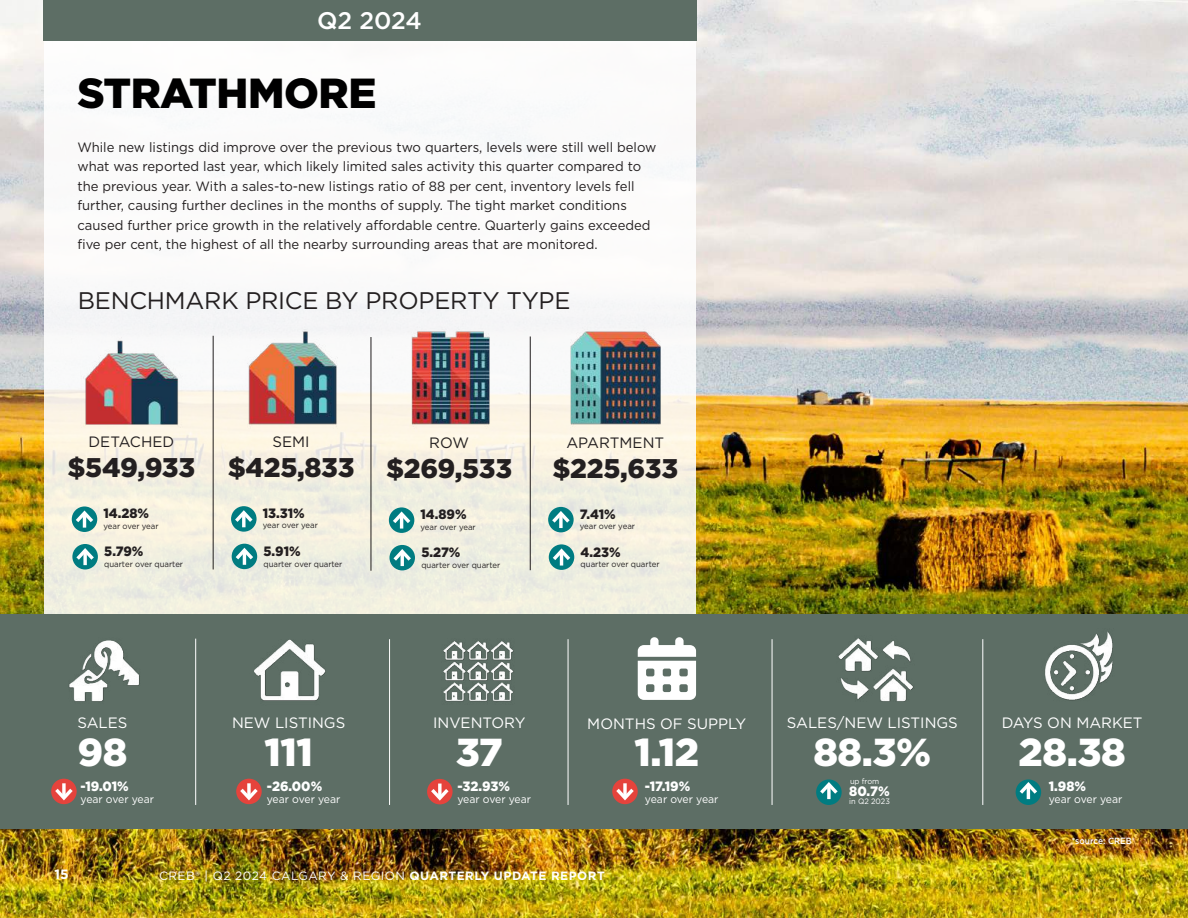
<style>
.page{position:relative;width:1188px;height:918px;background:#fff}
.page>*{position:absolute;margin:0;border:0;box-sizing:border-box;transform-origin:0 0}
.t1{font:900 42px "Gotham";letter-spacing:-.01em;color:#000}
.t2{font:900 39px "Gotham";letter-spacing:-.01em;color:#fff}
.t3{font:900 27px "Gotham";letter-spacing:-.01em;color:#231f20}
.t4{font:24px "Gotham";letter-spacing:-.01em;color:#231f20}
.t5{font:500 24px "Gotham";letter-spacing:-.005em;color:#fff}
.t6{font:15px "Gotham";color:#fff}
.t7{font:15px "Gotham";color:#231f20}
.t8{font:900 13.65px "Gotham";color:#fff;scale:.95 1}
.t9{font:13.5px/19.5px "Gotham";color:#231f20}
.t10{font:900 13.5px "Gotham";color:#231f20;scale:.95 1}
.t11{font:900 13.5px "Gotham";color:#fff;scale:.95 1}
.t12{font:700 13.5px "Gotham";color:#fff}
.t13{font:12px "Gotham";letter-spacing:.04em;color:#fff}
.t14{font:10.95px "Gotham";color:#fff;scale:.95 1}
.t15{font:500 9px "Gotham";color:#fff;scale:.93 1}
.t16{font:8.25px "Gotham";color:#231f20;scale:.95 1}
.t17{font:7.8px "Gotham";color:#fff;scale:.96 1}
.s1{font-weight:700}
</style>
<div class="page">
<img style="left:0;top:0;width:1188px;height:918px">
<svg style="left:44px;top:50px;width:652px;height:564px"></svg>
<div style="left:33px;top:0;width:673px;height:50px;background:#fff;opacity:.75"></div>
<div style="left:43px;top:0;width:653px;height:40px;background:#5d6e65"></div>
<svg style="left:72px;top:506px;width:25px;height:26px"></svg>
<hr style="left:83px;top:513px;width:3px;height:15px;background:#fff">
<svg style="left:72px;top:508px;width:25px;height:18px"></svg>
<hr style="left:213px;top:336px;width:1px;height:233px;background:#231f20">
<svg style="left:72px;top:544px;width:26px;height:25px"></svg>
<svg style="left:73px;top:546px;width:24px;height:17px"></svg>
<svg style="left:231px;top:506px;width:26px;height:26px"></svg>
<svg style="left:231px;top:508px;width:25px;height:18px"></svg>
<div style="left:232px;top:544px;width:25px;height:25px;background:#007c81;border-radius:50%"></div>
<hr style="left:243px;top:550px;width:3px;height:15px;background:#fff">
<svg style="left:232px;top:545px;width:25px;height:18px"></svg>
<hr style="left:371px;top:337px;width:1px;height:234px;background:#231f20">
<svg style="left:389px;top:507px;width:25px;height:26px"></svg>
<hr style="left:400px;top:514px;width:3px;height:15px;background:#fff">
<svg style="left:389px;top:509px;width:25px;height:18px"></svg>
<div style="left:389px;top:545px;width:26px;height:25px;background:#007c81;border-radius:50%"></div>
<hr style="left:401px;top:551px;width:3px;height:15px;background:#fff">
<svg style="left:390px;top:546px;width:25px;height:18px"></svg>
<hr style="left:530px;top:337px;width:1px;height:233px;background:#231f20">
<svg style="left:548px;top:507px;width:26px;height:25px"></svg>
<svg style="left:549px;top:508px;width:24px;height:18px"></svg>
<svg style="left:549px;top:544px;width:25px;height:26px"></svg>
<hr style="left:560px;top:551px;width:3px;height:15px;background:#fff">
<svg style="left:549px;top:546px;width:25px;height:18px"></svg>
<div style="left:0;top:614px;width:1188px;height:215px;background:#5d6e65"></div>
<img style="left:69px;top:640px;width:71px;height:61px">
<img style="left:254px;top:639px;width:72px;height:62px">
<img style="left:443px;top:641px;width:71px;height:61px">
<svg style="left:427px;top:779px;width:26px;height:25px"></svg>
<svg style="left:428px;top:785px;width:24px;height:18px"></svg>
<img style="left:838px;top:638px;width:76px;height:64px">
<img style="left:1045px;top:631px;width:68px;height:70px">
<svg style="left:816px;top:779px;width:26px;height:26px"></svg>
<svg style="left:817px;top:779px;width:24px;height:18px"></svg>
<svg style="left:638px;top:637px;width:58px;height:63px"></svg>
<hr style="left:195px;top:639px;width:1px;height:166px;background:#fff">
<hr style="left:389px;top:639px;width:1px;height:166px;background:#fff">
<hr style="left:568px;top:639px;width:1px;height:166px;background:#fff">
<hr style="left:772px;top:639px;width:1px;height:166px;background:#fff">
<hr style="left:982px;top:639px;width:1px;height:166px;background:#fff">
<svg style="left:612px;top:779px;width:26px;height:25px"></svg>
<svg style="left:613px;top:785px;width:24px;height:18px"></svg>
<img style="left:74px;top:325px;width:115px;height:115px">
<img style="left:235px;top:320px;width:115px;height:115px">
<img style="left:393px;top:320px;width:115px;height:115px">
<img style="left:558px;top:320px;width:115px;height:115px">
<div style="left:1016px;top:779px;width:25px;height:26px;background:#007c81;border-radius:50%"></div>
<hr style="left:1027px;top:784px;width:3px;height:15px;background:#fff">
<svg style="left:1016px;top:779px;width:25px;height:18px"></svg>
<svg style="left:236px;top:779px;width:26px;height:25px"></svg>
<svg style="left:237px;top:785px;width:24px;height:18px"></svg>
<svg style="left:51px;top:779px;width:26px;height:25px"></svg>
<svg style="left:52px;top:785px;width:24px;height:18px"></svg>
<h3 class="t5" style="left:317px;top:5px;width:106px">Q2 2024</h3>
<h1 class="t1" style="left:77px;top:64px;width:301px">STRATHMORE</h1>
<p class="t9" style="left:77px;top:137px;width:580px">While new listings did improve over the previous two quarters, levels were still well below what was reported last year, which likely limited sales activity this quarter compared to the previous year. With a sales-to-new listings ratio of 88 per cent, inventory levels fell further, causing further declines in the months of supply. The tight market conditions caused further price growth in the relatively affordable centre. Quarterly gains exceeded five per cent, the highest of all the nearby surrounding areas that are monitored.</p>
<h3 class="t4" style="left:78px;top:285px;width:494px">BENCHMARK PRICE BY PROPERTY TYPE</h3>
<p class="t7" style="left:89px;top:433px;width:87px">DETACHED</p>
<h3 class="t3" style="left:68px;top:449px;width:129px">$549,933</h3>
<p class="t10" style="left:103px;top:504px;width:49px">14.28%</p>
<p class="t16" style="left:103px;top:521px;width:60px">year over year</p>
<p class="t10" style="left:104px;top:542px;width:43px">5.79%</p>
<p class="t16" style="left:104px;top:559px;width:85px">quarter over quarter</p>
<p class="t7" style="left:273px;top:432px;width:39px">SEMI</p>
<h3 class="t3" style="left:228px;top:449px;width:128px">$425,833</h3>
<p class="t10" style="left:263px;top:504px;width:46px">13.31%</p>
<p class="t16" style="left:263px;top:520px;width:60px">year over year</p>
<p class="t10" style="left:264px;top:542px;width:41px">5.91%</p>
<p class="t16" style="left:264px;top:558px;width:85px">quarter over quarter</p>
<p class="t7" style="left:429px;top:433px;width:41px">ROW</p>
<h3 class="t3" style="left:386px;top:450px;width:128px">$269,533</h3>
<p class="t10" style="left:421px;top:505px;width:50px">14.89%</p>
<p class="t16" style="left:421px;top:522px;width:60px">year over year</p>
<p class="t10" style="left:421px;top:543px;width:43px">5.27%</p>
<p class="t16" style="left:421px;top:560px;width:85px">quarter over quarter</p>
<p class="t7" style="left:566px;top:433px;width:99px">APARTMENT</p>
<h3 class="t3" style="left:553px;top:449px;width:127px">$225,633</h3>
<p class="t10" style="left:580px;top:505px;width:39px">7.41%</p>
<p class="t16" style="left:580px;top:521px;width:60px">year over year</p>
<p class="t10" style="left:581px;top:543px;width:44px">4.23%</p>
<p class="t16" style="left:581px;top:559px;width:85px">quarter over quarter</p>
<p class="t6" style="left:77px;top:713px;width:52px">SALES</p>
<h2 class="t2" style="left:77px;top:725px;width:51px">98</h2>
<p class="t6" style="left:232px;top:713px;width:115px">NEW LISTINGS</p>
<h2 class="t2" style="left:264px;top:725px;width:50px">111</h2>
<p class="t6" style="left:433px;top:713px;width:94px">INVENTORY</p>
<h2 class="t2" style="left:456px;top:725px;width:48px">37</h2>
<p class="t6" style="left:587px;top:714px;width:161px">MONTHS OF SUPPLY</p>
<h2 class="t2" style="left:634px;top:726px;width:66px">1.12</h2>
<p class="t6" style="left:787px;top:713px;width:173px">SALES/NEW LISTINGS</p>
<h2 class="t2" style="left:813px;top:725px;width:119px">88.3%</h2>
<p class="t6" style="left:1002px;top:713px;width:142px">DAYS ON MARKET</p>
<h2 class="t2" style="left:1019px;top:725px;width:109px">28.38</h2>
<p class="t11" style="left:81px;top:777px;width:52px">-19.01%</p>
<p class="t14" style="left:81px;top:792px;width:79px">year over year</p>
<p class="t11" style="left:267px;top:777px;width:60px">-26.00%</p>
<p class="t14" style="left:267px;top:792px;width:79px">year over year</p>
<p class="t11" style="left:457px;top:777px;width:57px">-32.93%</p>
<p class="t14" style="left:457px;top:792px;width:79px">year over year</p>
<p class="t11" style="left:645px;top:777px;width:49px">-17.19%</p>
<p class="t14" style="left:645px;top:792px;width:79px">year over year</p>
<p class="t17" style="left:850px;top:776px;width:32px">up from</p>
<p class="t8" style="left:849px;top:782px;width:44px">80.7%</p>
<p class="t17" style="left:849px;top:796px;width:44px">in Q2 2023</p>
<p class="t11" style="left:1049px;top:777px;width:41px">1.98%</p>
<p class="t14" style="left:1049px;top:792px;width:79px">year over year</p>
<p class="t15" style="left:1072px;top:835px;width:70px">*source: CREB®</p>
<p class="t12" style="left:55px;top:865px;width:16px">15</p>
<p class="t13" style="left:159px;top:868px;width:447px">CREB® | Q2 2024 CALGARY &amp; REGION <span class="s1">QUARTERLY UPDATE REPORT</span></p>
</div>
